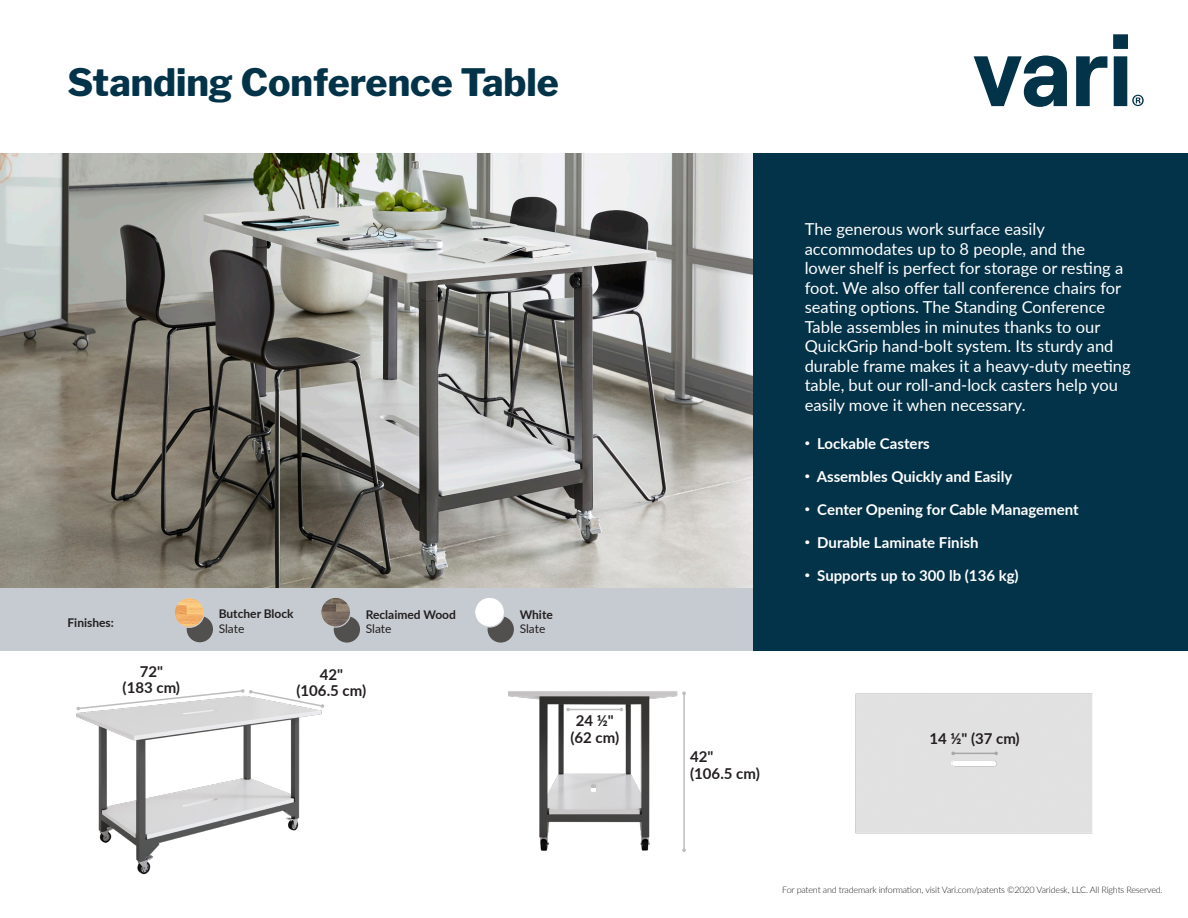
<style>
.page{position:relative;width:1188px;height:918px;background:#fff}
.page>*{position:absolute;margin:0;border:0;box-sizing:border-box;transform-origin:0 0}
.t1{font:800 37.5px "Libre Franklin";color:#033348}
.Body_Copy{font:16.5px/19.5px "Lato";color:#fff}
.Icon_Description{font:700 15px "Lato";color:#fff}
.t2{font:700 15px "Lato";color:#231f20}
.Icon_Description-2{font:700 12px "Lato";color:#231f20}
.Icon_Description-3{font:12px "Lato";letter-spacing:-.005em;color:#231f20}
.t3{font:300 9px "Lato";letter-spacing:-.02em;color:#231f20}
</style>
<div class="page">
<svg style="left:974px;top:56px;width:93px;height:51px"></svg>
<svg style="left:1076px;top:56px;width:31px;height:50px"></svg>
<svg style="left:1113px;top:34px;width:31px;height:72px"></svg>
<div style="left:752px;top:153px;width:436px;height:498px;background:#033348"></div>
<img style="left:0;top:153px;width:752px;height:436px">
<div style="left:0;top:589px;width:752px;height:62px;background:#c5cbd0"></div>
<img style="left:76px;top:706px;width:249px;height:169px">
<img style="left:508px;top:691px;width:170px;height:160px">
<hr style="left:683px;top:693px;width:2px;height:157px;background:#231f20">
<svg style="left:682px;top:691px;width:4px;height:4px"></svg>
<svg style="left:682px;top:848px;width:4px;height:4px"></svg>
<hr style="left:568px;top:709px;width:53px;height:1px;background:#231f20">
<svg style="left:566px;top:708px;width:4px;height:3px"></svg>
<hr style="left:953px;top:753px;width:43px;height:1px;background:#231f20">
<svg style="left:951px;top:752px;width:4px;height:3px"></svg>
<svg style="left:994px;top:752px;width:4px;height:3px"></svg>
<svg style="left:77px;top:689px;width:247px;height:21px"></svg>
<div style="left:187px;top:616px;width:26px;height:26px;background:#51504f;border-radius:50%"></div>
<img style="left:174px;top:598px;width:30px;height:29px;border-radius:15px">
<div style="left:174px;top:597px;width:31px;height:31px;border:1px solid #c5cbd0;border-radius:50%"></div>
<div style="left:334px;top:616px;width:26px;height:27px;background:#51504f;border-radius:50%"></div>
<img style="left:321px;top:597px;width:30px;height:30px;border-radius:15px">
<div style="left:320px;top:597px;width:31px;height:31px;border:1px solid #c5cbd0;border-radius:50%"></div>
<div style="left:488px;top:616px;width:26px;height:27px;background:#51504f;border-radius:50%"></div>
<div style="left:475px;top:597px;width:29px;height:30px;background:#fff;border-radius:50%"></div>
<div style="left:474px;top:597px;width:31px;height:31px;border:1px solid #c5cbd0;border-radius:50%"></div>
<p class="t1" style="left:68px;top:60px;width:493px">Standing Conference Table</p>
<p class="Icon_Description-2" style="left:68px;top:614px;width:48px">Finishes:</p>
<p class="t2" style="left:140px;top:660px;width:25px">72"</p>
<p class="t2" style="left:123px;top:676px;width:59px">(183 cm)</p>
<p class="Icon_Description-2" style="left:219px;top:605px;width:76px">Butcher Block</p>
<p class="Icon_Description-3" style="left:219px;top:620px;width:27px">Slate</p>
<p class="Icon_Description-2" style="left:366px;top:606px;width:92px">Reclaimed Wood</p>
<p class="Icon_Description-3" style="left:366px;top:620px;width:27px">Slate</p>
<p class="t2" style="left:320px;top:663px;width:25px">42"</p>
<p class="t2" style="left:296px;top:680px;width:71px">(106.5 cm)</p>
<p class="Icon_Description-2" style="left:520px;top:606px;width:35px">White</p>
<p class="Icon_Description-3" style="left:520px;top:620px;width:27px">Slate</p>
<p class="Body_Copy" style="left:805px;top:219px;width:327px">The generous work surface easily accommodates up to 8 people, and the<br>lower shelf is perfect for storage or resting a foot. We also offer tall conference chairs for seating options. The Standing Conference Table assembles in minutes thanks to our QuickGrip hand-bolt system. Its sturdy and durable frame makes it a heavy-duty meeting table, but our roll-and-lock casters help you easily move it when necessary.</p>
<p class="Icon_Description" style="left:805px;top:432px;width:127px"><sup>•</sup> Lockable Casters</p>
<p class="Icon_Description" style="left:805px;top:465px;width:209px"><sup>•</sup> Assembles Quickly and Easily</p>
<p class="Icon_Description" style="left:805px;top:498px;width:276px"><sup>•</sup> Center Opening for Cable Management</p>
<p class="Icon_Description" style="left:805px;top:531px;width:175px"><sup>•</sup> Durable Laminate Finish</p>
<p class="Icon_Description" style="left:805px;top:564px;width:216px"><sup>•</sup> Supports up to 300 lb (136 kg)</p>
<p class="t2" style="left:576px;top:710px;width:39px">24 ½"</p>
<p class="t2" style="left:570px;top:726px;width:50px">(62 cm)</p>
<p class="t2" style="left:930px;top:727px;width:92px">14 ½" (37 cm)</p>
<p class="t2" style="left:690px;top:746px;width:25px">42"</p>
<p class="t2" style="left:690px;top:762px;width:71px">(106.5 cm)</p>
<p class="t3" style="left:782px;top:883px;width:382px">For patent and trademark information, visit Vari.com/patents ©2020 Varidesk, LLC. All Rights Reserved.</p>
</div>
